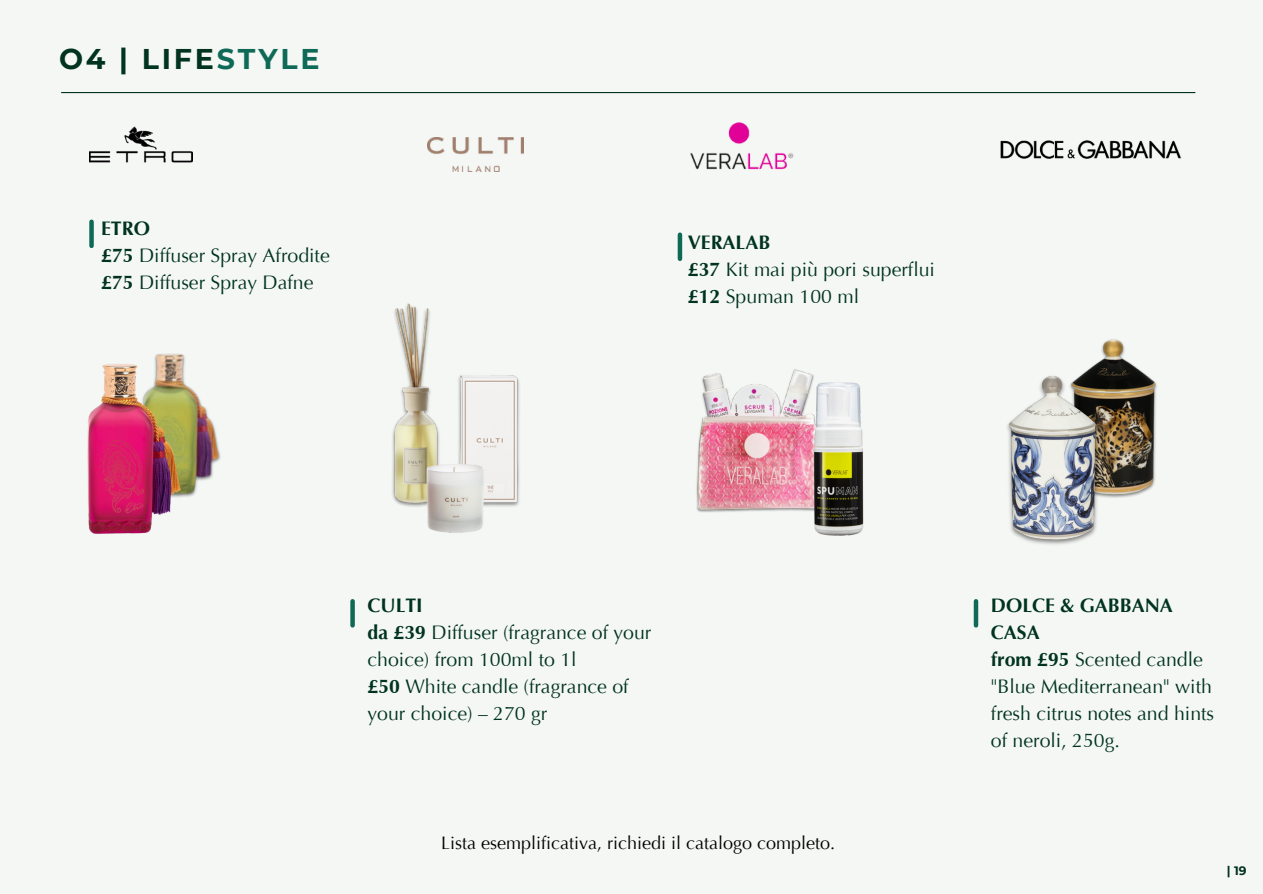
<style>
.page{position:relative;width:1263px;height:894px;background:#fff}
.page>*{position:absolute;margin:0;border:0;box-sizing:border-box;transform-origin:0 0}
.t1{font:700 28.5px "Montserrat";letter-spacing:.1em;color:#003320}
.t2{font:19.5px/27px "Optima LT Pro";color:#003320}
.t3{font:18px "Optima LT Pro";color:#000}
.t4{font:700 12.15px "Montserrat";color:#003320}
.s1{color:#0e6a56}
.s2{font-weight:700}
</style>
<div class="page">
<div style="left:0;top:0;width:1263px;height:893px;background:#f5f7f5"></div>
<img style="left:392px;top:303px;width:128px;height:204px">
<img style="left:413px;top:449px;width:84px;height:84px">
<img style="left:696px;top:369px;width:108px;height:143px">
<img style="left:801px;top:372px;width:63px;height:164px">
<img style="left:155px;top:353px;width:66px;height:144px">
<img style="left:87px;top:358px;width:98px;height:176px">
<img style="left:1099px;top:339px;width:29px;height:23px">
<img style="left:1007px;top:362px;width:150px;height:183px">
<div style="left:89px;top:222px;width:5px;height:24px;background:#0e6a56"></div>
<hr style="left:678px;top:234px;width:4px;height:25px;background:#0e6a56">
<div style="left:350px;top:601px;width:5px;height:24px;background:#0e6a56"></div>
<hr style="left:974px;top:601px;width:4px;height:24px;background:#0e6a56">
<hr style="left:61px;top:92px;width:1134px;height:1px;background:#003320">
<img style="left:89px;top:126px;width:104px;height:37px">
<img style="left:427px;top:137px;width:96px;height:34px">
<img style="left:690px;top:122px;width:104px;height:48px">
<img style="left:1000px;top:140px;width:181px;height:19px">
<p class="t1" style="left:59px;top:41px;width:262px">O4 | LIFE<span class="s1">STYLE</span></p>
<p class="t2" style="left:101px;top:217px;width:230px"><span class="s2">ETRO<br>£75</span> Diffuser Spray Afrodite <span class="s2">£75</span> Diffuser Spray Dafne</p>
<p class="t2" style="left:688px;top:230px;width:249px"><span class="s2">VERALAB<br>£37</span> Kit mai più pori superflui <span class="s2">£12</span> Spuman 100 ml</p>
<p class="t2" style="left:368px;top:593px;width:285px"><span class="s2">CULTI<br>da £39</span> Diffuser (fragrance of your choice) from 100ml to 1l<br><span class="s2">£50</span> White candle (fragrance of your choice) – 270 gr</p>
<p class="t2" style="left:991px;top:593px;width:225px"><span class="s2">DOLCE &amp; GABBANA<br>CASA<br>from £95</span> Scented candle "Blue Mediterranean" with fresh citrus notes and hints of neroli, 250g.</p>
<h2 class="t3" style="left:441px;top:835px;width:396px">Lista esemplificativa, richiedi il catalogo completo.</h2>
<p class="t4" style="left:1227px;top:863px;width:21px">| 19</p>
</div>
